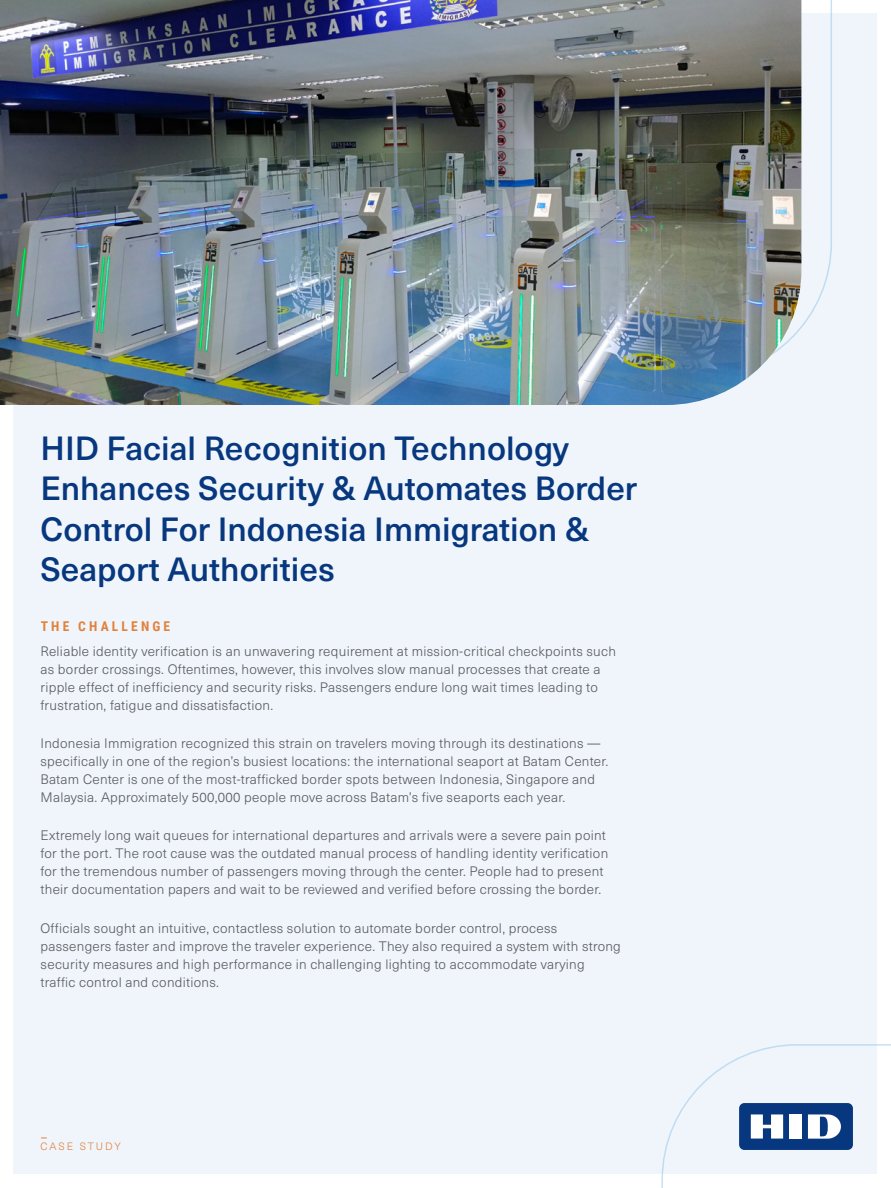
<style>
.page{position:relative;width:891px;height:1188px;background:#fff}
.page>*{position:absolute;margin:0;border:0;box-sizing:border-box;transform-origin:0 0}
.cs_1st_page_large_header_body{font:500 33px/40.5px "Neue Haas Unica Pro";color:#07377e}
.t1{font:100 25.5px "Neue Haas Unica Pro";color:#e2813c}
.cs_main_body{font:300 13.5px/18px "Neue Haas Unica Pro";letter-spacing:.02em;color:#58595b}
.cs_small_section_subhead_body_-_orange{font:700 13.5px "Roboto Condensed";letter-spacing:.235em;color:#e2813c}
.t2{font:300 10.5px "Neue Haas Unica Pro";letter-spacing:.175em;color:#e2813c}
</style>
<div class="page">
<div style="left:14px;top:14px;width:864px;height:1160px;background:#eff5fb"></div>
<svg style="left:661px;top:1043px;width:230px;height:145px"></svg>
<img style="left:0;top:0;width:801px;height:405px">
<h1 class="cs_1st_page_large_header_body" style="left:40px;top:428px;width:530px">HID Facial Recognition Technology</h1>
<h1 class="cs_1st_page_large_header_body" style="left:40px;top:468px;width:598px">Enhances Security &amp; Automates Border<br>Control For Indonesia Immigration &amp;<br>Seaport Authorities</h1>
<h3 class="cs_small_section_subhead_body_-_orange" style="left:41px;top:617px;width:131px">THE CHALLENGE</h3>
<p class="cs_main_body" style="left:40px;top:642px;width:577px">Reliable identity verification is an unwavering requirement at mission-critical checkpoints such as border crossings. Oftentimes, however, this involves slow manual processes that create a ripple effect of inefficiency and security risks. Passengers endure long wait times leading to frustration, fatigue and dissatisfaction.</p>
<p class="cs_main_body" style="left:40px;top:735px;width:569px">Indonesia Immigration recognized this strain on travelers moving through its destinations — specifically in one of the region’s busiest locations: the international seaport at Batam Center.<br>Batam Center is one of the most-trafficked border spots between Indonesia, Singapore and Malaysia. Approximately 500,000 people move across Batam’s five seaports each year.</p>
<p class="cs_main_body" style="left:40px;top:827px;width:569px">Extremely long wait queues for international departures and arrivals were a severe pain point for the port. The root cause was the outdated manual process of handling identity verification for the tremendous number of passengers moving through the center. People had to present their documentation papers and wait to be reviewed and verified before crossing the border.</p>
<p class="cs_main_body" style="left:40px;top:919px;width:582px">Officials sought an intuitive, contactless solution to automate border control, process passengers faster and improve the traveler experience. They also required a system with strong security measures and high performance in challenging lighting to accommodate varying traffic control and conditions.</p>
<h2 class="t1" style="left:40px;top:1123px;width:9px">-</h2>
<p class="t2" style="left:40px;top:1140px;width:82px">CASE STUDY</p>
</div>
